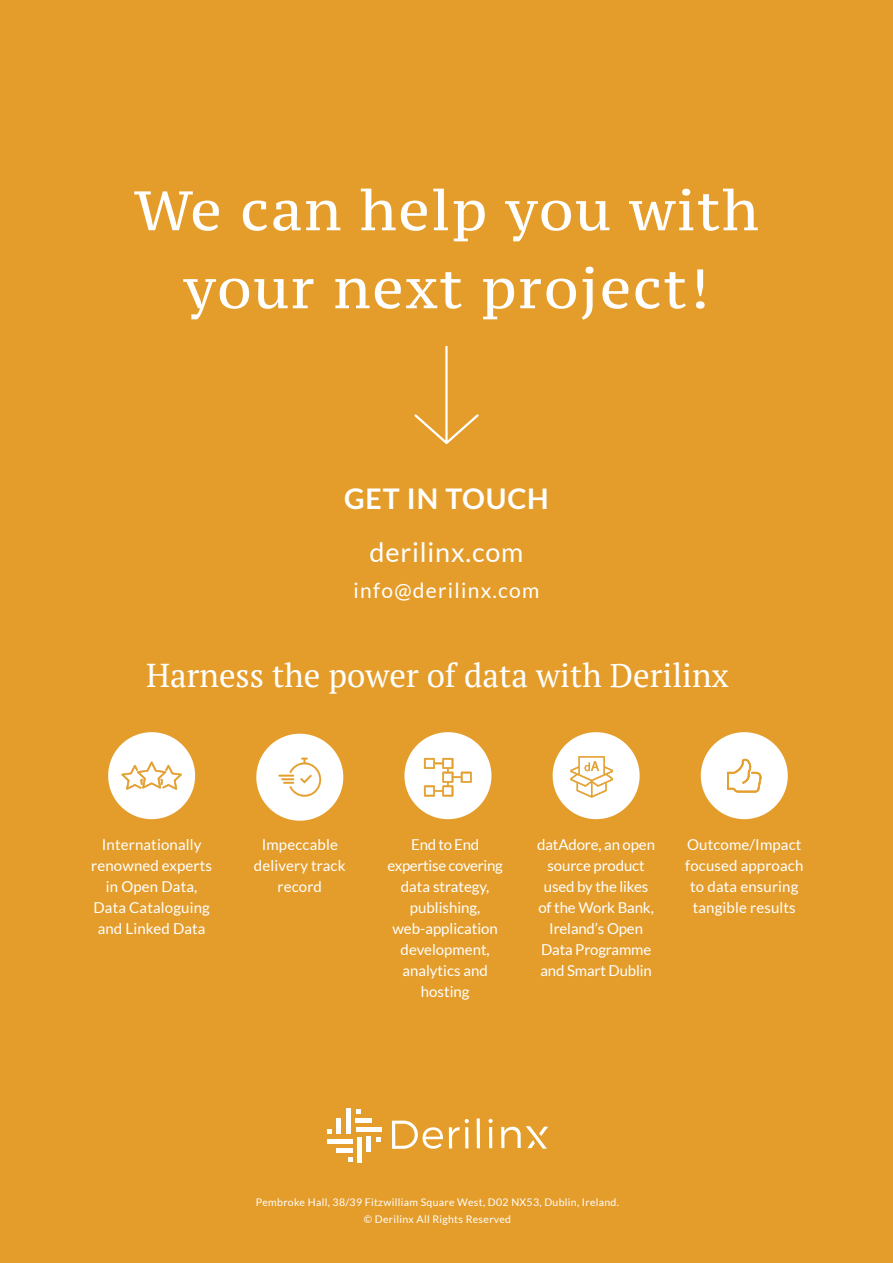
<style>
.page{position:relative;width:893px;height:1263px;background:#e49d2b}
.page>*{position:absolute;margin:0;border:0;box-sizing:border-box;transform-origin:0 0}
.t1{font:55.5px/78px "PT Serif Caption";letter-spacing:.03em;color:#fff;text-align:center}
.t2{font:33px "PT Serif";color:#fff}
.t3{font:700 28.5px "Lato";letter-spacing:.03em;color:#fff}
.t4{font:27px "Lato";letter-spacing:.03em;color:#fff}
.t5{font:21px "Lato";letter-spacing:.06em;color:#fff}
.t6{font:15px/21px "Lato";color:#fff;text-align:center}
.t7{font:10.5px/16.5px "Lato";letter-spacing:.03em;color:#fff;text-align:center}
</style>
<div class="page">
<svg style="left:392px;top:1120px;width:51px;height:29px"></svg>
<svg style="left:449px;top:1119px;width:20px;height:29px"></svg>
<hr style="left:465px;top:1127px;width:3px;height:21px;background:#fff">
<hr style="left:477px;top:1118px;width:3px;height:30px;background:#fff">
<svg style="left:488px;top:1119px;width:5px;height:4px"></svg>
<hr style="left:489px;top:1127px;width:3px;height:21px;background:#fff">
<svg style="left:501px;top:1126px;width:47px;height:23px"></svg>
<hr style="left:327px;top:1139px;width:25px;height:4px;background:#fff">
<svg style="left:348px;top:1157px;width:4px;height:5px"></svg>
<div style="left:336px;top:1148px;width:16px;height:5px;background:#fff"></div>
<div style="left:356px;top:1127px;width:25px;height:5px;background:#fff"></div>
<div style="left:356px;top:1118px;width:16px;height:5px;background:#fff"></div>
<svg style="left:356px;top:1109px;width:4px;height:5px"></svg>
<svg style="left:376px;top:1137px;width:4px;height:4px"></svg>
<svg style="left:327px;top:1129px;width:5px;height:5px"></svg>
<div style="left:346px;top:1108px;width:5px;height:26px;background:#fff"></div>
<div style="left:357px;top:1137px;width:5px;height:26px;background:#fff"></div>
<hr style="left:367px;top:1137px;width:4px;height:15px;background:#fff">
<hr style="left:337px;top:1119px;width:4px;height:15px;background:#fff">
<svg style="left:414px;top:346px;width:65px;height:98px"></svg>
<div style="left:108px;top:732px;width:87px;height:87px;background:#fff;border-radius:50%"></div>
<div style="left:701px;top:732px;width:87px;height:87px;background:#fff;border-radius:50%"></div>
<div style="left:404px;top:732px;width:87px;height:87px;background:#fff;border-radius:50%"></div>
<div style="left:553px;top:732px;width:87px;height:87px;background:#fff;border-radius:50%"></div>
<div style="left:256px;top:734px;width:87px;height:87px;background:#fff;border-radius:50%"></div>
<svg style="left:727px;top:759px;width:35px;height:33px"></svg>
<svg style="left:424px;top:758px;width:48px;height:38px"></svg>
<svg style="left:570px;top:756px;width:43px;height:42px"></svg>
<svg style="left:278px;top:758px;width:43px;height:39px"></svg>
<svg style="left:121px;top:761px;width:61px;height:29px"></svg>
<h1 class="t1" style="left:134px;top:171px;width:626px">We can help you with your next project!</h1>
<h3 class="t3" style="left:344px;top:483px;width:206px">GET IN TOUCH</h3>
<h3 class="t4" style="left:370px;top:537px;width:155px">derilinx.com</h3>
<h3 class="t5" style="left:353px;top:578px;width:187px">info@derilinx.com</h3>
<h2 class="t2" style="left:146px;top:653px;width:584px">Harness the power of data with Derilinx</h2>
<p class="t6" style="left:91px;top:834px;width:122px">Internationally renowned experts in Open Data,<br>Data Cataloguing and Linked Data</p>
<p class="t6" style="left:254px;top:834px;width:93px">Impeccable delivery track record</p>
<p class="t6" style="left:388px;top:834px;width:117px">End to End expertise covering data strategy, publishing, web-application development, analytics and hosting</p>
<p class="t6" style="left:537px;top:834px;width:119px">datAdore, an open source product used by the likes of the Work Bank,<br>Ireland’s Open<br>Data Programme and Smart Dublin</p>
<p class="t6" style="left:685px;top:834px;width:120px">Outcome/Impact focused approach to data ensuring tangible results</p>
<p class="t7" style="left:256px;top:1194px;width:365px">Pembroke Hall, 38/39 Fitzwilliam Square West, D02 NX53, Dublin, Ireland. © Derilinx All Rights Reserved</p>
</div>
